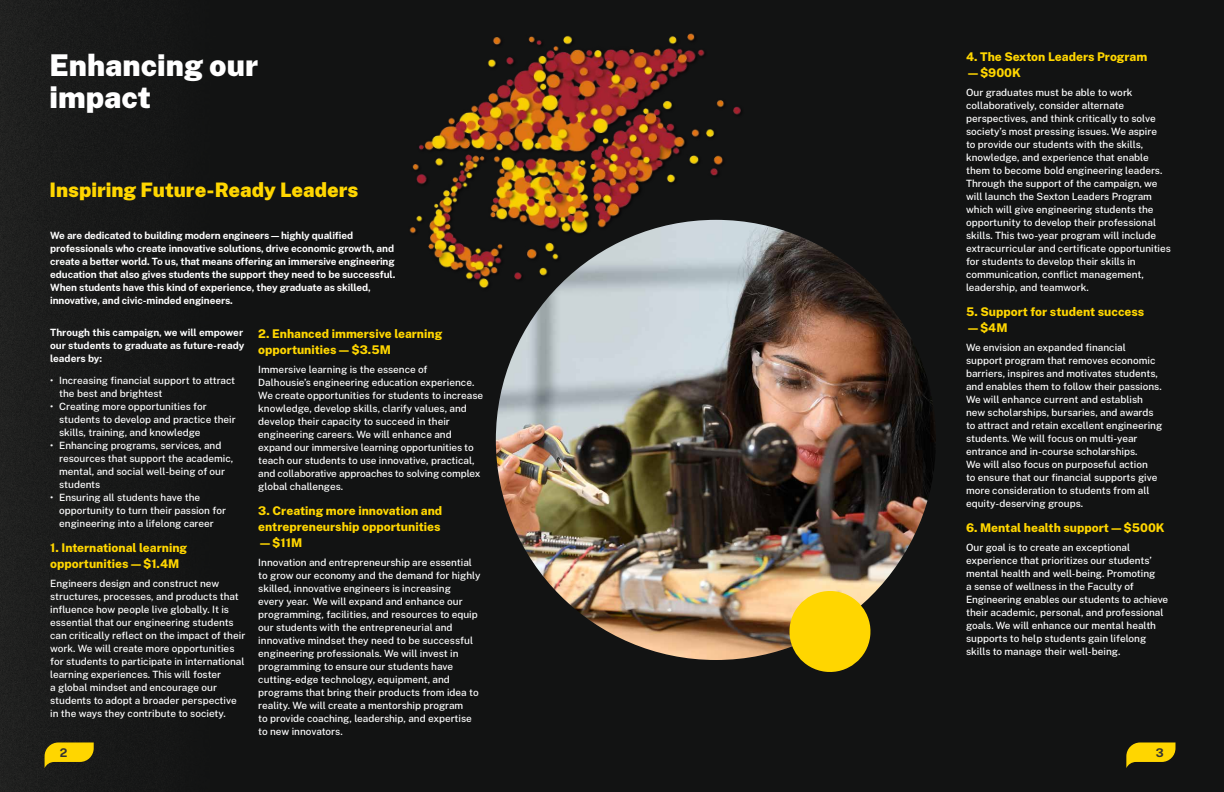
<style>
.page{position:relative;width:1224px;height:792px;background:#121313}
.page>*{position:absolute;margin:0;border:0;box-sizing:border-box;transform-origin:0 0}
.Heading_30_CloudWhite{font:900 30px/32px "Public Sans";color:#fff}
.Heading_20_BeakGold{font:900 20px "Public Sans";color:#ffd600}
.Subheading_14_BeakGold{font:800 12px/16px "Public Sans";color:#ffd600}
.t1{font:700 12px "Public Sans";color:#343432}
.Body_10_CloudWhite{font:500 10px/13px "Public Sans";color:#fff}
.Body_10_Bold_CloudWhite{font:700 10px/13px "Public Sans";letter-spacing:-.01em;color:#fff}
</style>
<div class="page">
<div style="left:0;top:0;width:249px;height:792px;background:#171817"></div>
<img style="left:409px;top:33px;width:362px;height:326px">
<img style="left:496px;top:220px;width:440px;height:440px;border-radius:220px">
<svg style="left:787px;top:589px;width:86px;height:83px;background:#d9b717"></svg>
<svg style="left:1126px;top:742px;width:50px;height:26px"></svg>
<svg style="left:45px;top:742px;width:49px;height:25px"></svg>
<p class="Heading_30_CloudWhite" style="left:50px;top:47px;width:210px">Enhancing our impact</p>
<p class="Heading_20_BeakGold" style="left:50px;top:175px;width:310px">Inspiring Future-Ready Leaders</p>
<p class="Body_10_Bold_CloudWhite" style="left:50px;top:228px;width:347px">We are dedicated to building modern engineers—highly qualified professionals who create innovative solutions, drive economic growth, and create a better world. To us, that means offering an immersive engineering education that also gives students the support they need to be successful.<br>When students have this kind of experience, they graduate as skilled, innovative, and civic-minded engineers.</p>
<p class="Body_10_Bold_CloudWhite" style="left:50px;top:325px;width:196px">Through this campaign, we will empower our students to graduate as future-ready leaders by:</p>
<p class="Body_10_CloudWhite" style="left:59px;top:373px;width:178px;text-indent:-9px">• Increasing financial support to attract the best and brightest</p>
<p class="Body_10_CloudWhite" style="left:59px;top:399px;width:178px;text-indent:-9px">• Creating more opportunities for students to develop and practice their skills, training, and knowledge</p>
<p class="Body_10_CloudWhite" style="left:59px;top:438px;width:176px;text-indent:-9px">• Enhancing programs, services, and resources that support the academic, mental, and social well-being of our students</p>
<p class="Body_10_CloudWhite" style="left:59px;top:490px;width:168px;text-indent:-9px">• Ensuring all students have the opportunity to turn their passion for engineering into a lifelong career</p>
<p class="Subheading_14_BeakGold" style="left:50px;top:539px;width:138px">1. International learning opportunities—$1.4M</p>
<p class="Body_10_CloudWhite" style="left:50px;top:576px;width:197px">Engineers design and construct new structures, processes, and products that influence how people live globally. It is essential that our engineering students can critically reflect on the impact of their work. We will create more opportunities for students to participate in international learning experiences. This will foster<br>a global mindset and encourage our students to adopt a broader perspective in the ways they contribute to society.</p>
<p class="Subheading_14_BeakGold" style="left:258px;top:325px;width:185px">2. Enhanced immersive learning opportunities — $3.5M</p>
<p class="Body_10_CloudWhite" style="left:258px;top:362px;width:226px">Immersive learning is the essence of<br>Dalhousie’s engineering education experience.<br>We create opportunities for students to increase knowledge, develop skills, clarify values, and develop their capacity to succeed in their engineering careers. We will enhance and expand our immersive learning opportunities to teach our students to use innovative, practical, and collaborative approaches to solving complex global challenges.</p>
<p class="Subheading_14_BeakGold" style="left:258px;top:502px;width:185px">3. Creating more innovation and entrepreneurship opportunities —$11M</p>
<p class="Body_10_CloudWhite" style="left:258px;top:555px;width:224px">Innovation and entrepreneurship are essential to grow our economy and the demand for highly skilled, innovative engineers is increasing<br>every year. We will expand and enhance our programming, facilities, and resources to equip our students with the entrepreneurial and innovative mindset they need to be successful engineering professionals. We will invest in programming to ensure our students have cutting-edge technology, equipment, and programs that bring their products from idea to reality. We will create a mentorship program<br>to provide coaching, leadership, and expertise to new innovators.</p>
<p class="Subheading_14_BeakGold" style="left:966px;top:48px;width:183px">4. The Sexton Leaders Program —$900K</p>
<p class="Body_10_CloudWhite" style="left:966px;top:85px;width:206px">Our graduates must be able to work collaboratively, consider alternate perspectives, and think critically to solve society’s most pressing issues. We aspire<br>to provide our students with the skills, knowledge, and experience that enable them to become bold engineering leaders.<br>Through the support of the campaign, we will launch the Sexton Leaders Program which will give engineering students the opportunity to develop their professional skills. This two-year program will include extracurricular and certificate opportunities for students to develop their skills in communication, conflict management, leadership, and teamwork.</p>
<p class="Subheading_14_BeakGold" style="left:966px;top:303px;width:180px">5. Support for student success —$4M</p>
<p class="Body_10_CloudWhite" style="left:966px;top:340px;width:198px">We envision an expanded financial support program that removes economic barriers, inspires and motivates students, and enables them to follow their passions.<br>We will enhance current and establish new scholarships, bursaries, and awards to attract and retain excellent engineering students. We will focus on multi-year entrance and in-course scholarships.<br>We will also focus on purposeful action<br>to ensure that our financial supports give more consideration to students from all equity-deserving groups.</p>
<p class="Subheading_14_BeakGold" style="left:966px;top:519px;width:200px">6. Mental health support—$500K</p>
<p class="Body_10_CloudWhite" style="left:966px;top:540px;width:204px">Our goal is to create an exceptional experience that prioritizes our students’ mental health and well-being. Promoting<br>a sense of wellness in the Faculty of Engineering enables our students to achieve their academic, personal, and professional goals. We will enhance our mental health supports to help students gain lifelong skills to manage their well-being.</p>
<p class="t1" style="left:60px;top:743px;width:9px">2</p>
<p class="t1" style="left:1156px;top:743px;width:9px">3</p>
</div>
